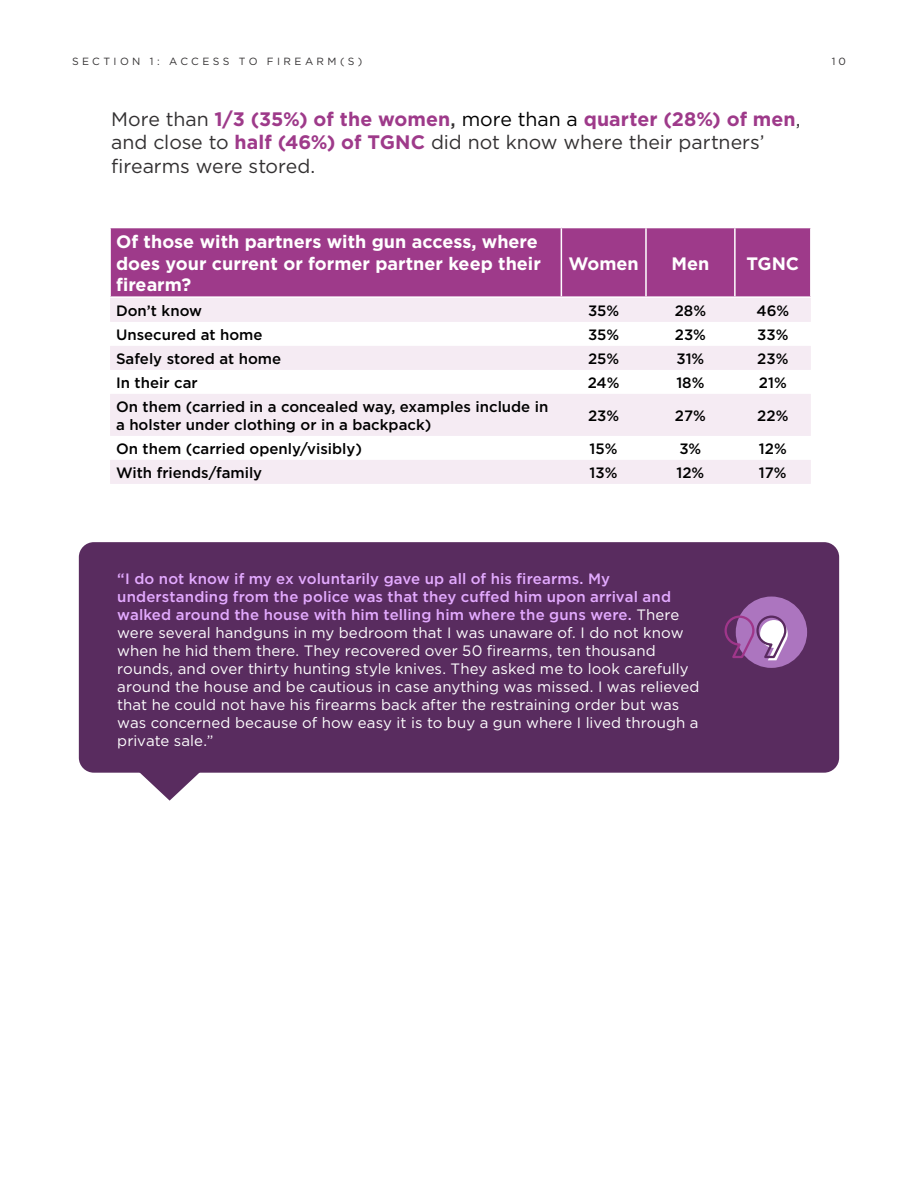
<style>
.page{position:relative;width:918px;height:1188px;background:#fff}
.page>*{position:absolute;margin:0;border:0;box-sizing:border-box;transform-origin:0 0}
.t1{font:19.5px/23.4px "Gotham";letter-spacing:-.005em;color:#333132}
.t2{font:700 18px/21.6px "Gotham";color:#fff}
.t3{font:15px/18px "Gotham";letter-spacing:.005em;color:#fff}
.t4{font:500 15px/18px "Gotham";color:#000}
.t5{font:10.35px "Gotham";letter-spacing:.33em;color:#333132}
.s1{font-weight:700;color:#9e3a8a}
.s2{font-weight:500}
.s3{color:#000}
.s4{font-weight:500;color:#e3aaff}
</style>
<div class="page">
<div style="left:111px;top:228px;width:699px;height:68px;background:#9e3a8a"></div>
<svg style="left:110px;top:298px;width:701px;height:186px;fill:#f5ebf3"></svg>
<hr style="left:561px;top:228px;width:1px;height:68px;background:#fff">
<hr style="left:645px;top:228px;width:2px;height:68px;background:#fff">
<hr style="left:734px;top:228px;width:2px;height:68px;background:#fff">
<div style="left:79px;top:542px;width:760px;height:231px;background:#592c5f;border-radius:15px"></div>
<div style="left:736px;top:597px;width:71px;height:71px;background:#ac75bf;border-radius:50%"></div>
<svg style="left:724px;top:614px;width:64px;height:46px"></svg>
<svg style="left:134px;top:772px;width:72px;height:29px"></svg>
<p class="t5" style="left:72px;top:55px;width:292px">SECTION 1: ACCESS TO FIREARM(S)</p>
<p class="t5" style="left:832px;top:54px;width:16px">1 0</p>
<h1 class="t1" style="left:111px;top:107px;width:691px">More than <span class="s1">1/3 (35%) of the women</span><span class="s2">,</span> <span class="s3">more than a</span> <span class="s1">quarter (28%) of men</span>, and close to <span class="s1">half (46%) of TGNC</span> did not know where their partners’ firearms were stored.</h1>
<p class="t2" style="left:116px;top:231px;width:426px">Of those with partners with gun access, where does your current or former partner keep their firearm?</p>
<p class="t2" style="left:569px;top:252px;width:72px">Women</p>
<p class="t2" style="left:672px;top:252px;width:39px">Men</p>
<p class="t2" style="left:747px;top:252px;width:54px">TGNC</p>
<p class="t4" style="left:116px;top:301px;width:87px">Don’t know</p>
<p class="t4" style="left:588px;top:301px;width:33px">35%</p>
<p class="t4" style="left:675px;top:301px;width:33px">28%</p>
<p class="t4" style="left:756px;top:301px;width:34px">46%</p>
<p class="t4" style="left:116px;top:325px;width:148px">Unsecured at home</p>
<p class="t4" style="left:588px;top:325px;width:33px">35%</p>
<p class="t4" style="left:675px;top:325px;width:33px">23%</p>
<p class="t4" style="left:757px;top:325px;width:33px">33%</p>
<p class="t4" style="left:116px;top:349px;width:167px">Safely stored at home</p>
<p class="t4" style="left:588px;top:349px;width:33px">25%</p>
<p class="t4" style="left:676px;top:349px;width:29px">31%</p>
<p class="t4" style="left:757px;top:349px;width:33px">23%</p>
<p class="t4" style="left:116px;top:373px;width:83px">In their car</p>
<p class="t4" style="left:588px;top:373px;width:33px">24%</p>
<p class="t4" style="left:676px;top:373px;width:30px">18%</p>
<p class="t4" style="left:759px;top:373px;width:29px">21%</p>
<p class="t4" style="left:116px;top:397px;width:434px">On them (carried in a concealed way, examples include in a holster under clothing or in a backpack)</p>
<p class="t4" style="left:588px;top:406px;width:33px">23%</p>
<p class="t4" style="left:675px;top:406px;width:32px">27%</p>
<p class="t4" style="left:757px;top:406px;width:33px">22%</p>
<p class="t4" style="left:116px;top:439px;width:248px">On them (carried openly/visibly)</p>
<p class="t4" style="left:590px;top:439px;width:30px">15%</p>
<p class="t4" style="left:679px;top:439px;width:24px">3%</p>
<p class="t4" style="left:759px;top:439px;width:29px">12%</p>
<p class="t4" style="left:116px;top:463px;width:148px">With friends/family</p>
<p class="t4" style="left:590px;top:463px;width:29px">13%</p>
<p class="t4" style="left:676px;top:463px;width:29px">12%</p>
<p class="t4" style="left:759px;top:463px;width:29px">17%</p>
<p class="t3" style="left:117px;top:569px;width:584px"><span class="s4">“I do not know if my ex voluntarily gave up all of his firearms. My understanding from the police was that they cuffed him upon arrival and walked around the house with him telling him where the guns were.</span> There were several handguns in my bedroom that I was unaware of. I do not know when he hid them there. They recovered over 50 firearms, ten thousand rounds, and over thirty hunting style knives. They asked me to look carefully around the house and be cautious in case anything was missed. I was relieved that he could not have his firearms back after the restraining order but was was concerned because of how easy it is to buy a gun where I lived through a private sale.”</p>
</div>
